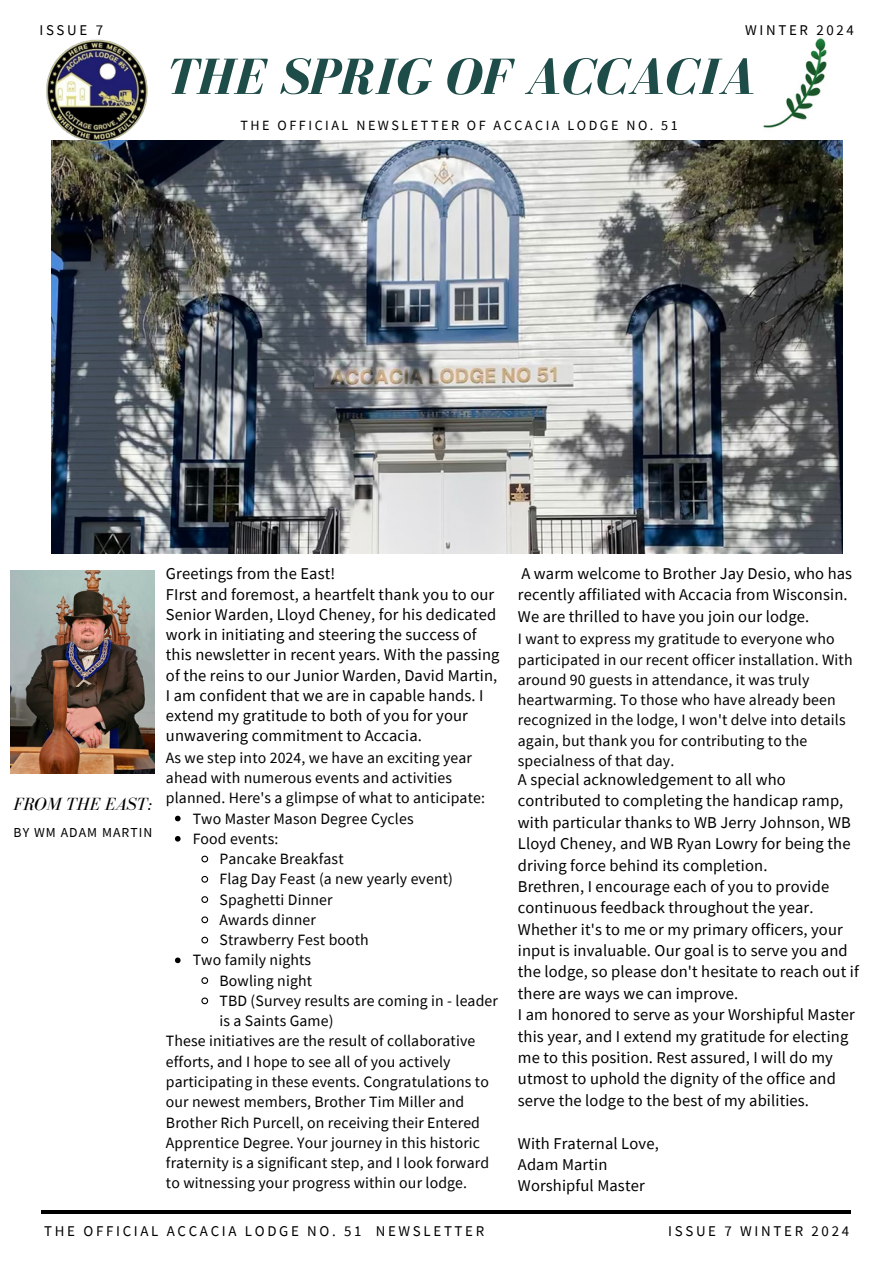
<style>
.page{position:relative;width:893px;height:1264px;background:#fff}
.page>*{position:absolute;margin:0;border:0;box-sizing:border-box;transform-origin:0 0}
.t1{font:italic 700 52.5px "Bodoni FLF";color:#1e4c48}
.t2{font:italic 18.15px "Bodoni FLF";color:#000}
.t3{font:16.5px/21.3px "Source Sans Pro";letter-spacing:.01em;color:#000}
.t4{font:15.75px/20.2px "Source Sans Pro";letter-spacing:.01em;color:#000}
.t5{font:14.85px "Source Sans Pro";letter-spacing:.18em;color:#000}
.t6{font:14.1px "Source Sans Pro";letter-spacing:.18em;color:#000}
.t7{font:13.65px "Source Sans Pro";letter-spacing:.075em;color:#000}
</style>
<div class="page">
<hr style="left:42px;top:1210px;width:808px;height:3px;background:#000">
<img style="left:763px;top:38px;width:80px;height:111px">
<img style="left:52px;top:140px;width:790px;height:413px">
<img style="left:46px;top:39px;width:117px;height:107px">
<img style="left:11px;top:571px;width:144px;height:202px">
<svg style="left:175px;top:815px;width:5px;height:6px"></svg>
<svg style="left:175px;top:836px;width:5px;height:5px"></svg>
<svg style="left:201px;top:855px;width:8px;height:8px"></svg>
<svg style="left:201px;top:875px;width:8px;height:8px"></svg>
<svg style="left:201px;top:896px;width:8px;height:7px"></svg>
<svg style="left:201px;top:916px;width:8px;height:8px"></svg>
<svg style="left:201px;top:936px;width:8px;height:8px"></svg>
<svg style="left:175px;top:957px;width:5px;height:6px"></svg>
<svg style="left:201px;top:977px;width:8px;height:7px"></svg>
<svg style="left:201px;top:997px;width:8px;height:8px"></svg>
<p class="t5" style="left:39px;top:20px;width:65px">ISSUE 7</p>
<p class="t5" style="left:745px;top:20px;width:110px">WINTER 2024</p>
<h4 class="t1" style="left:164px;top:49px;width:591px">THE SPRIG OF ACCACIA</h4>
<h3 class="t6" style="left:240px;top:116px;width:439px">THE OFFICIAL NEWSLETTER OF ACCACIA LODGE NO. 51</h3>
<p class="t2" style="left:14px;top:793px;width:140px">FROM THE EAST:</p>
<p class="t7" style="left:14px;top:823px;width:140px">BY WM ADAM MARTIN</p>
<p class="t3" style="left:166px;top:563px;width:335px;line-height:20.2px">Greetings from the East!<br>FIrst and foremost, a heartfelt thank you to our Senior Warden, Lloyd Cheney, for his dedicated work in initiating and steering the success of this newsletter in recent years. With the passing of the reins to our Junior Warden, David Martin, I am confident that we are in capable hands. I extend my gratitude to both of you for your unwavering commitment to Accacia.</p>
<p class="t4" style="left:166px;top:747px;width:320px">As we step into 2024, we have an exciting year ahead with numerous events and activities planned. Here's a glimpse of what to anticipate:</p>
<p class="t4" style="left:193px;top:807px;width:222px">Two Master Mason Degree Cycles</p>
<p class="t4" style="left:193px;top:828px;width:87px">Food events:</p>
<p class="t4" style="left:219px;top:848px;width:126px">Pancake Breakfast</p>
<p class="t4" style="left:219px;top:868px;width:235px">Flag Day Feast (a new yearly event)</p>
<p class="t4" style="left:219px;top:888px;width:115px">Spaghetti Dinner</p>
<h5 class="t4" style="left:219px;top:909px;width:98px">Awards dinner</h5>
<h5 class="t4" style="left:219px;top:929px;width:151px">Strawberry Fest booth</h5>
<h3 class="t4" style="left:193px;top:949px;width:120px">Two family nights</h3>
<h4 class="t4" style="left:219px;top:969px;width:94px">Bowling night</h4>
<p class="t4" style="left:219px;top:990px;width:280px">TBD (Survey results are coming in - leader is a Saints Game)</p>
<h2 class="t4" style="left:166px;top:1030px;width:325px">These initiatives are the result of collaborative efforts, and I hope to see all of you actively participating in these events. Congratulations to our newest members, Brother Tim Miller and Brother Rich Purcell, on receiving their Entered Apprentice Degree. Your journey in this historic fraternity is a significant step, and I look forward to witnessing your progress within our lodge.</h2>
<p class="t3" style="left:518px;top:562px;width:336px">A warm welcome to Brother Jay Desio, who has recently affiliated with Accacia from Wisconsin.<br>We are thrilled to have you join our lodge.</p>
<p class="t4" style="left:518px;top:628px;width:336px">I want to express my gratitude to everyone who participated in our recent officer installation. With around 90 guests in attendance, it was truly heartwarming. To those who have already been recognized in the lodge, I won't delve into details again, but thank you for contributing to the specialness of that day.</p>
<p class="t3" style="left:518px;top:768px;width:342px">A special acknowledgement to all who contributed to completing the handicap ramp, with particular thanks to WB Jerry Johnson, WB Lloyd Cheney, and WB Ryan Lowry for being the driving force behind its completion.<br>Brethren, I encourage each of you to provide continuous feedback throughout the year.<br>Whether it's to me or my primary officers, your input is invaluable. Our goal is to serve you and the lodge, so please don't hesitate to reach out if there are ways we can improve.<br>I am honored to serve as your Worshipful Master this year, and I extend my gratitude for electing me to this position. Rest assured, I will do my utmost to uphold the dignity of the office and serve the lodge to the best of my abilities.</p>
<h4 class="t3" style="left:518px;top:1131px;width:142px">With Fraternal Love,<br>Adam Martin<br>Worshipful Master</h4>
<p class="t5" style="left:44px;top:1221px;width:441px">THE OFFICIAL ACCACIA LODGE NO. 51 NEWSLETTER</p>
<p class="t5" style="left:668px;top:1221px;width:182px">ISSUE 7 WINTER 2024</p>
</div>
